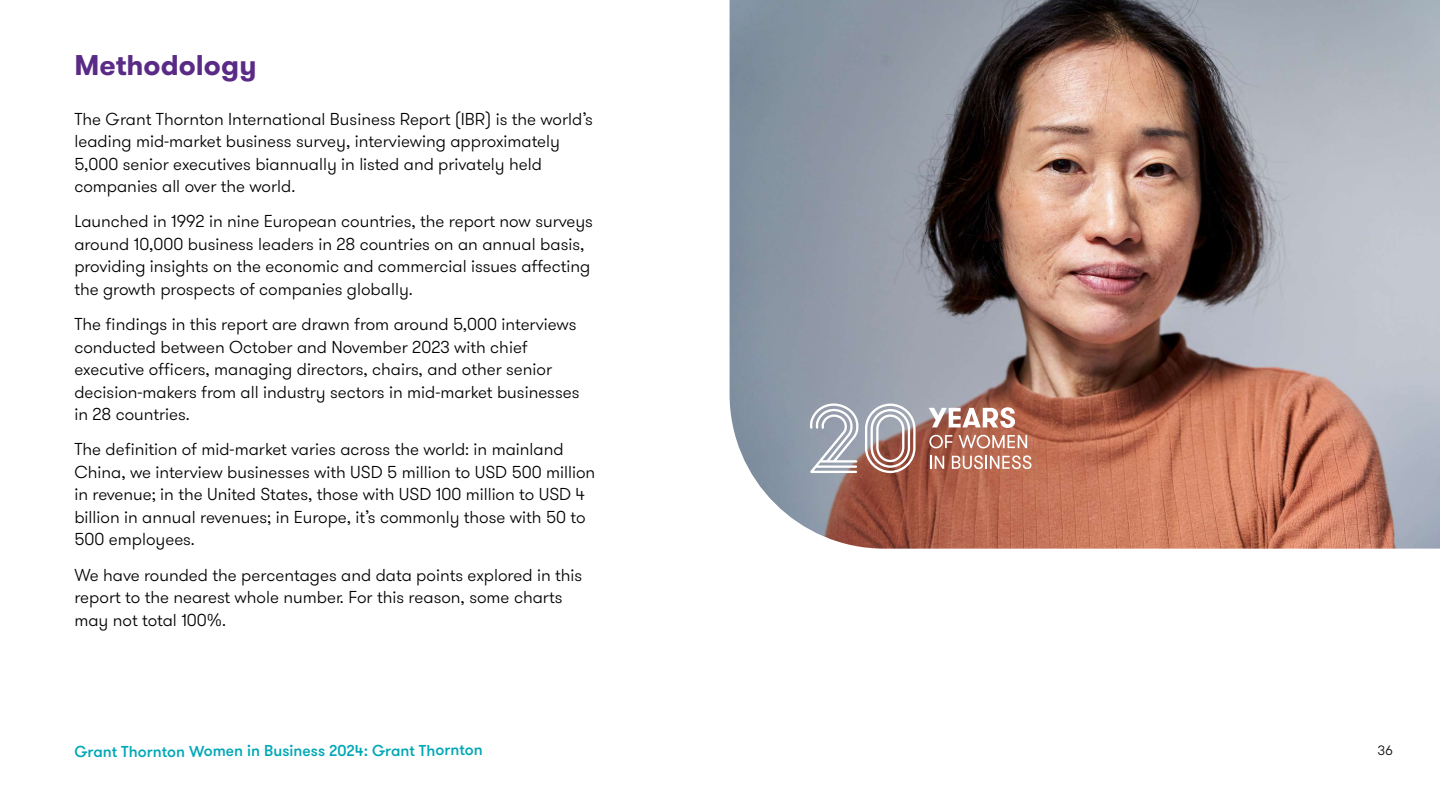
<style>
.page{position:relative;width:1440px;height:810px;background:#fff}
.page>*{position:absolute;margin:0;border:0;box-sizing:border-box;transform-origin:0 0}
.t1{font:700 28.5px "GT Walsheim Pro";color:#5a2b86}
.t2{font:300 17.25px/22.5px "GT Walsheim Pro";color:#000}
.t3{font:500 15.75px "GT Walsheim Pro";letter-spacing:-.005em;color:#00a7b5}
.t4{font:300 13.5px "GT Walsheim Pro";color:#000}
</style>
<div class="page">
<img style="left:730px;top:0;width:710px;height:549px">
<svg style="left:865px;top:404px;width:51px;height:69px"></svg>
<svg style="left:810px;top:403px;width:48px;height:70px"></svg>
<svg style="left:929px;top:407px;width:86px;height:21px"></svg>
<svg style="left:929px;top:435px;width:23px;height:13px"></svg>
<svg style="left:958px;top:435px;width:69px;height:13px"></svg>
<svg style="left:930px;top:456px;width:14px;height:13px"></svg>
<svg style="left:952px;top:455px;width:79px;height:14px"></svg>
<h1 class="t1" style="left:74px;top:46px;width:184px">Methodology</h1>
<p class="t2" style="left:74px;top:108px;width:520px">The Grant Thornton International Business Report (IBR) is the world’s leading mid-market business survey, interviewing approximately 5,000 senior executives biannually in listed and privately held companies all over the world.</p>
<p class="t2" style="left:74px;top:210px;width:520px">Launched in 1992 in nine European countries, the report now surveys around 10,000 business leaders in 28 countries on an annual basis, providing insights on the economic and commercial issues affecting the growth prospects of companies globally.</p>
<p class="t2" style="left:74px;top:313px;width:507px">The findings in this report are drawn from around 5,000 interviews conducted between October and November 2023 with chief executive officers, managing directors, chairs, and other senior decision-makers from all industry sectors in mid-market businesses in 28 countries.</p>
<p class="t2" style="left:74px;top:438px;width:522px">The definition of mid-market varies across the world: in mainland China, we interview businesses with USD 5 million to USD 500 million in revenue; in the United States, those with USD 100 million to USD 4 billion in annual revenues; in Europe, it’s commonly those with 50 to 500 employees.</p>
<p class="t2" style="left:74px;top:564px;width:509px">We have rounded the percentages and data points explored in this report to the nearest whole number. For this reason, some charts may not total 100%.</p>
<p class="t3" style="left:74px;top:741px;width:410px">Grant Thornton Women in Business 2024: Grant Thornton</p>
<p class="t4" style="left:1378px;top:741px;width:16px">36</p>
</div>
